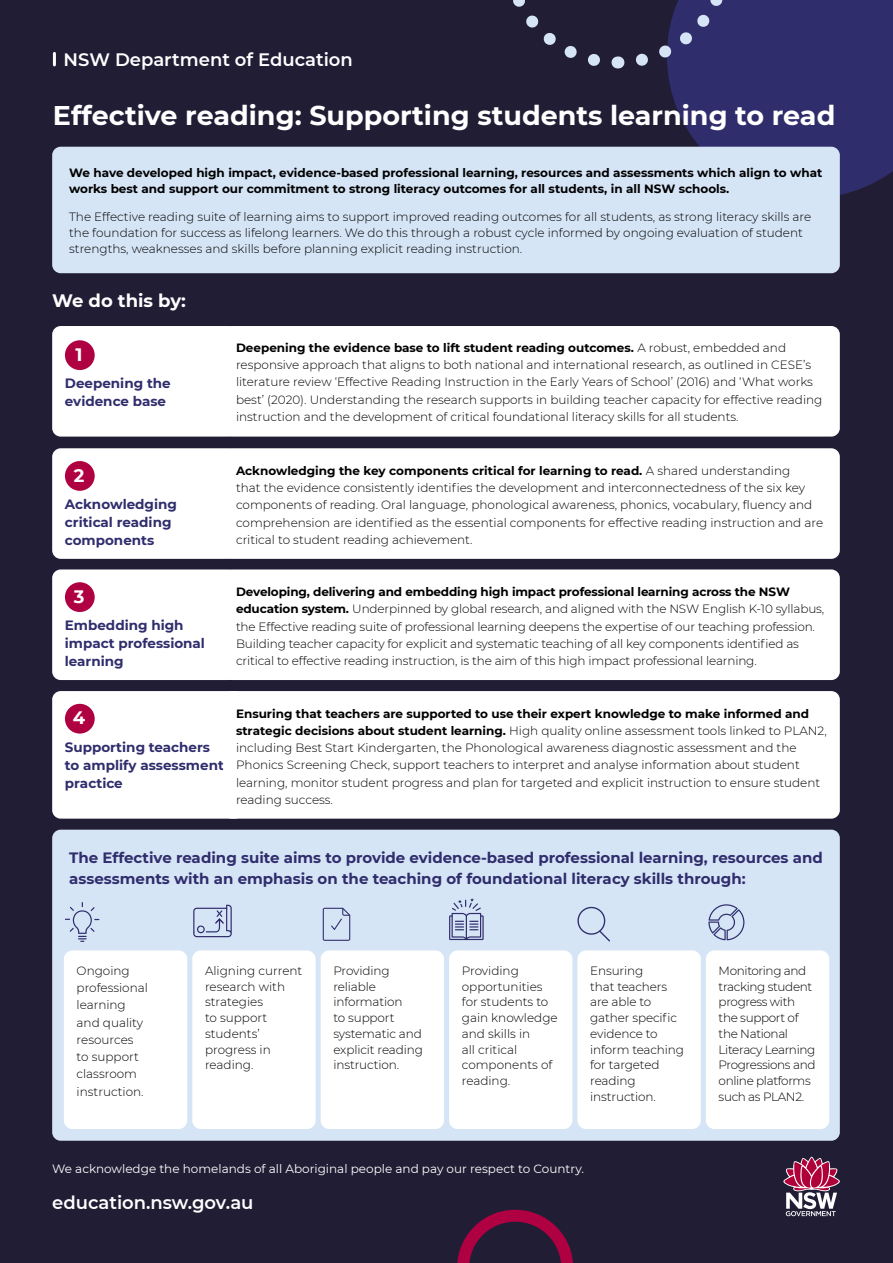
<style>
.page{position:relative;width:893px;height:1263px;background:#201d35}
.page>*{position:absolute;margin:0;border:0;box-sizing:border-box;transform-origin:0 0}
.Cover_Heading{font:700 27px "Montserrat";color:#fff}
.t1{font:600 18px "Montserrat";color:#fff}
.Body_Heading{font:700 18px "Montserrat";color:#fff}
.Number{font:700 18px "Montserrat";color:#fff}
.Body_Heading_2{font:700 15px/21px "Montserrat";color:#302d6d}
.Body_Heading_2-2{font:700 13.5px/18px "Montserrat";color:#302d6d}
.Body_Heading_2_Optio{font:700 13.5px/18px "Montserrat";color:#302d6d}
.Body_2{font:300 12px/15.8px "Montserrat";color:#000}
.Body_2-2{font:700 12px/15.8px "Montserrat";color:#000}
.Body_2-3{font:300 12px/15.8px "Montserrat";letter-spacing:-.03em;color:#000}
.Body_2-4{font:12px "Montserrat";color:#fff}
.s1{font-weight:700}
</style>
<div class="page">
<svg style="left:513px;top:0;width:105px;height:69px"></svg>
<svg style="left:627px;top:0;width:266px;height:195px"></svg>
<div style="left:52px;top:326px;width:184px;height:111px;background:#fff;border-radius:9px"></div>
<div style="left:65px;top:340px;width:30px;height:30px;background:#af0041;border-radius:50%"></div>
<div style="left:52px;top:569px;width:184px;height:111px;background:#fff;border-radius:9px"></div>
<div style="left:65px;top:582px;width:30px;height:30px;background:#af0041;border-radius:50%"></div>
<div style="left:52px;top:448px;width:184px;height:111px;background:#fff;border-radius:9px"></div>
<div style="left:65px;top:461px;width:30px;height:30px;background:#af0041;border-radius:50%"></div>
<div style="left:52px;top:691px;width:192px;height:128px;background:#fff;border-radius:9px"></div>
<div style="left:65px;top:704px;width:30px;height:29px;background:#af0041;border-radius:50%"></div>
<svg style="left:53px;top:53px;width:3px;height:12px"></svg>
<svg style="left:783px;top:1157px;width:57px;height:59px"></svg>
<svg style="left:457px;top:1210px;width:116px;height:53px"></svg>
<div style="left:52px;top:147px;width:788px;height:126px;background:#d6e5f6;border-radius:9px"></div>
<div style="left:52px;top:830px;width:788px;height:311px;background:#d6e5f6;border-radius:9px"></div>
<div style="left:223px;top:326px;width:617px;height:111px;background:#fff;border-radius:9px"></div>
<div style="left:223px;top:569px;width:617px;height:111px;background:#fff;border-radius:9px"></div>
<div style="left:223px;top:448px;width:617px;height:111px;background:#fff;border-radius:9px"></div>
<div style="left:223px;top:691px;width:617px;height:128px;background:#fff;border-radius:9px"></div>
<div style="left:64px;top:950px;width:123px;height:179px;background:#fff;border-radius:9px"></div>
<div style="left:192px;top:950px;width:124px;height:179px;background:#fff;border-radius:9px"></div>
<div style="left:321px;top:950px;width:123px;height:179px;background:#fff;border-radius:9px"></div>
<div style="left:577px;top:950px;width:124px;height:179px;background:#fff;border-radius:9px"></div>
<div style="left:449px;top:950px;width:123px;height:179px;background:#fff;border-radius:9px"></div>
<div style="left:706px;top:950px;width:123px;height:179px;background:#fff;border-radius:9px"></div>
<svg style="left:449px;top:898px;width:35px;height:42px"></svg>
<svg style="left:577px;top:907px;width:33px;height:34px"></svg>
<svg style="left:193px;top:905px;width:39px;height:32px"></svg>
<svg style="left:708px;top:904px;width:36px;height:36px"></svg>
<svg style="left:65px;top:902px;width:34px;height:40px"></svg>
<svg style="left:323px;top:908px;width:27px;height:33px"></svg>
<p class="t1" style="left:64px;top:47px;width:291px">NSW Department of Education</p>
<h1 class="Cover_Heading" style="left:53px;top:96px;width:784px">Effective reading: Supporting students learning to read</h1>
<p class="Body_2-2" style="left:69px;top:164px;width:755px">We have developed high impact, evidence-based professional learning, resources and assessments which align to what works best and support our commitment to strong literacy outcomes for all students, in all NSW schools.</p>
<p class="Body_2" style="left:69px;top:209px;width:744px">The Effective reading suite of learning aims to support improved reading outcomes for all students, as strong literacy skills are the foundation for success as lifelong learners. We do this through a robust cycle informed by ongoing evaluation of student strengths, weaknesses and skills before planning explicit reading instruction.</p>
<h3 class="Body_Heading" style="left:52px;top:287px;width:135px">We do this by:</h3>
<p class="Number" style="left:76px;top:341px;width:9px">1</p>
<h4 class="Body_Heading_2-2" style="left:65px;top:374px;width:107px">Deepening the evidence base</h4>
<p class="Body_2" style="left:236px;top:339px;width:588px;line-height:17.2px"><span class="s1">Deepening the evidence base to lift student reading outcomes.</span> A robust, embedded and responsive approach that aligns to both national and international research, as outlined in CESE’s literature review ‘Effective Reading Instruction in the Early Years of School’ (2016) and ‘What works best’ (2020). Understanding the research supports in building teacher capacity for effective reading instruction and the development of critical foundational literacy skills for all students.</p>
<p class="Number" style="left:74px;top:462px;width:12px">2</p>
<h4 class="Body_Heading_2-2" style="left:65px;top:494px;width:114px">Acknowledging critical reading components</h4>
<p class="Number" style="left:74px;top:583px;width:12px">3</p>
<p class="Body_Heading_2_Optio" style="left:65px;top:615px;width:142px">Embedding high impact professional learning</p>
<p class="Body_2" style="left:236px;top:462px;width:589px;line-height:17.2px"><span class="s1">Acknowledging the key components critical for learning to read.</span> A shared understanding<br>that the evidence consistently identifies the development and interconnectedness of the six key components of reading. Oral language, phonological awareness, phonics, vocabulary, fluency and comprehension are identified as the essential components for effective reading instruction and are critical to student reading achievement.</p>
<p class="Body_2" style="left:236px;top:583px;width:590px;line-height:17.2px"><span class="s1">Developing, delivering and embedding high impact professional learning across the NSW education system.</span> Underpinned by global research, and aligned with the NSW English K-10 syllabus, the Effective reading suite of professional learning deepens the expertise of our teaching profession.<br>Building teacher capacity for explicit and systematic teaching of all key components identified as critical to effective reading instruction, is the aim of this high impact professional learning.</p>
<p class="Number" style="left:73px;top:705px;width:14px">4</p>
<h4 class="Body_Heading_2-2" style="left:65px;top:737px;width:160px">Supporting teachers to amplify assessment practice</h4>
<p class="Body_2" style="left:236px;top:704px;width:592px;line-height:17.2px"><span class="s1">Ensuring that teachers are supported to use their expert knowledge to make informed and strategic decisions about student learning.</span> High quality online assessment tools linked to PLAN2, including Best Start Kindergarten, the Phonological awareness diagnostic assessment and the Phonics Screening Check, support teachers to interpret and analyse information about student learning, monitor student progress and plan for targeted and explicit instruction to ensure student reading success.</p>
<h4 class="Body_Heading_2" style="left:69px;top:846px;width:755px">The Effective reading suite aims to provide evidence-based professional learning, resources and assessments with an emphasis on the teaching of foundational literacy skills through:</h4>
<p class="Body_2" style="left:77px;top:961px;width:73px;line-height:17.2px">Ongoing professional learning and quality resources to support classroom instruction.</p>
<p class="Body_2" style="left:205px;top:962px;width:99px">Aligning current research with strategies<br>to support students’ progress in reading.</p>
<p class="Body_2" style="left:333px;top:962px;width:91px">Providing reliable information<br>to support systematic and explicit reading instruction.</p>
<p class="Body_2" style="left:590px;top:962px;width:95px">Ensuring<br>that teachers are able to gather specific evidence to inform teaching for targeted reading instruction.</p>
<p class="Body_2" style="left:462px;top:962px;width:97px">Providing opportunities for students to gain knowledge and skills in<br>all critical components of reading.</p>
<p class="Body_2-3" style="left:719px;top:962px;width:98px">Monitoring and tracking student progress with the support of the National<br>Literacy Learning<br>Progressions and online platforms such as PLAN2.</p>
<p class="Body_2-4" style="left:52px;top:1160px;width:533px">We acknowledge the homelands of all Aboriginal people and pay our respect to Country.</p>
<p class="t1" style="left:52px;top:1190px;width:203px">education.nsw.gov.au</p>
</div>
